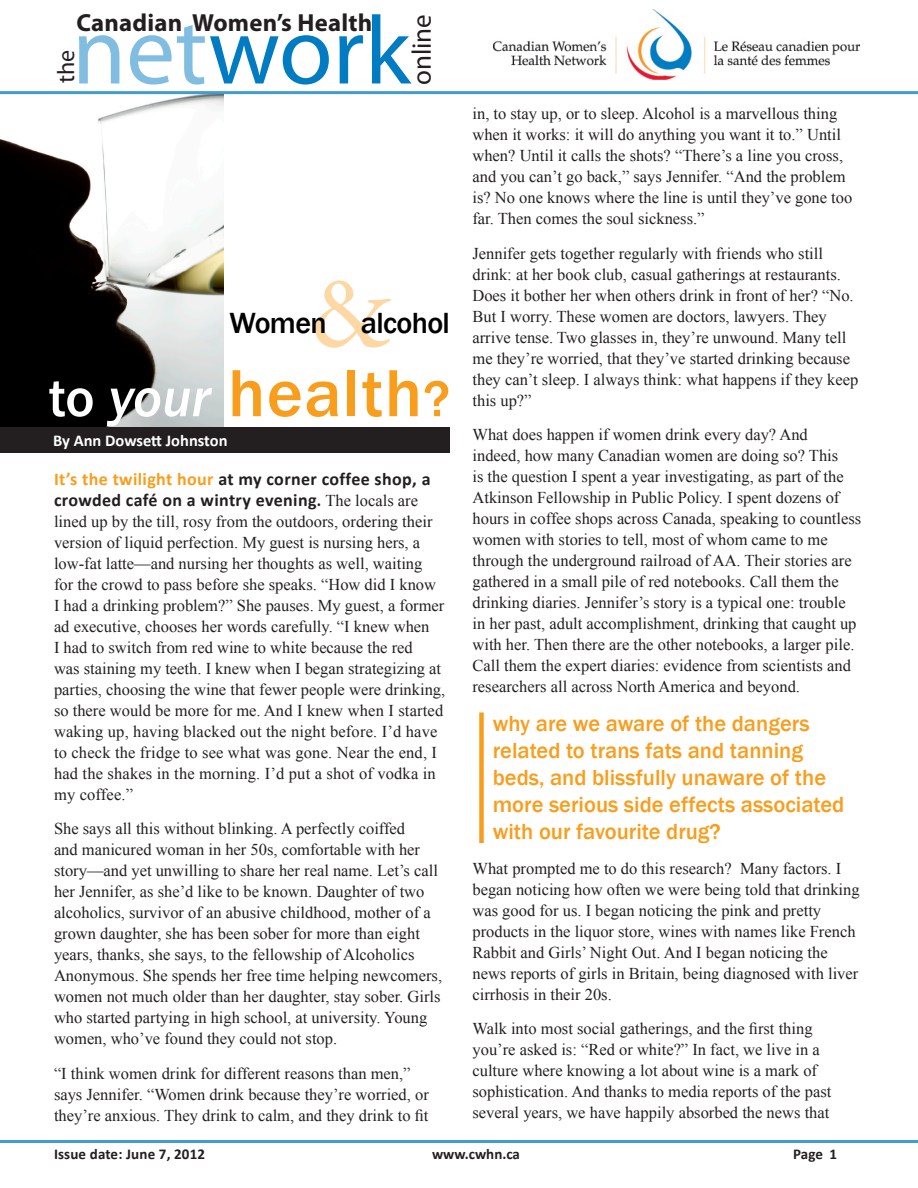
<style>
.page{position:relative;width:918px;height:1188px;background:#fff}
.page>*{position:absolute;margin:0;border:0;box-sizing:border-box;transform-origin:0 0}
.t1{font:106.5px "Garamond Premr Pro";color:#fdd8a4}
.t2{font:97.5px "Myriad Pro";color:#017cc2}
.t3{font:500 69px "Franklin Gothic";letter-spacing:.02em;color:#f99d1c}
.t4{font:500 30px "Franklin Gothic";letter-spacing:-.02em;color:#000}
.t5{font:27px "Myriad Pro";color:#231f20}
.t6{font:700 24.75px "Myriad Pro";letter-spacing:.01em;color:#231f20}
.t7{font:24px "Myriad Pro";color:#231f20}
.BodyParagraph{font:500 22.5px/27px "Franklin Gothic";color:#f99d1c}
.BodyParagraph-2{font:700 18px/21px "Calibri";letter-spacing:.02em;color:#231f20}
.BodyParagraph-3{font:16.5px/21px "Times New Roman";color:#231f20}
.t8{font:700 16.5px "Calibri";color:#fff}
.t9{font:700 15px "Calibri";letter-spacing:.01em;color:#231f20}
.s1{color:#80bde0}
.s2{font-size:55.5px;color:#fff}
.s3{font-style:italic;font-size:55.5px;color:#fff}
.s4{font-size:52.5px}
.s5{color:#f99d1c}
.s6{font-size:16.5px}
.s7{font-family:"Times New Roman";font-weight:400;font-size:16.5px}
</style>
<div class="page">
<hr style="left:0;top:1140px;width:918px;height:3px;background:#409dd1">
<img style="left:0;top:94px;width:223px;height:334px">
<div style="left:0;top:428px;width:450px;height:25px;background:#231f20"></div>
<svg style="left:0;top:79px;width:918px;height:15px"></svg>
<img style="left:493px;top:9px;width:367px;height:70px">
<div style="left:479px;top:712px;width:5px;height:131px;background:#f99d1c"></div>
<p class="t6" style="left:76px;top:7px;width:297px">Canadian Women’s Health</p>
<p class="t2" style="left:72px;top:-9px;width:340px"><span class="s1">net</span>work</p>
<p class="t5" style="left:405px;top:85px;width:73px;rotate:-90deg">online</p>
<p class="t7" style="left:51px;top:83px;width:35px;rotate:-90deg">the</p>
<p class="t1" style="left:311px;top:248px;width:84px">&amp;</p>
<p class="t3" style="left:48px;top:351px;width:403px"><span class="s2">to</span> <span class="s3">your</span> health<span class="s4">?</span></p>
<p class="t4" style="left:230px;top:305px;width:222px">Women alcohol</p>
<p class="t8" style="left:53px;top:430px;width:176px">By Ann Dowsett Johnston</p>
<p class="BodyParagraph-2" style="left:54px;top:467px;width:378px"><span class="s5">It’s the twilight hour</span> at my corner coffee shop, a crowded café on a wintry evening<span class="s6">.</span> <span class="s7">The locals are</span></p>
<p class="BodyParagraph-3" style="left:54px;top:510px;width:393px">lined up by the till, rosy from the outdoors, ordering their version of liquid perfection. My guest is nursing hers, a low-fat latte—and nursing her thoughts as well, waiting for the crowd to pass before she speaks. “How did I know I had a drinking problem?” She pauses. My guest, a former ad executive, chooses her words carefully. “I knew when<br>I had to switch from red wine to white because the red<br>was staining my teeth. I knew when I began strategizing at parties, choosing the wine that fewer people were drinking, so there would be more for me. And I knew when I started waking up, having blacked out the night before. I’d have to check the fridge to see what was gone. Near the end, I had the shakes in the morning. I’d put a shot of vodka in my coffee.”</p>
<p class="BodyParagraph-3" style="left:54px;top:818px;width:390px">She says all this without blinking. A perfectly coiffed<br>and manicured woman in her 50s, comfortable with her story—and yet unwilling to share her real name. Let’s call her Jennifer, as she’d like to be known. Daughter of two alcoholics, survivor of an abusive childhood, mother of a grown daughter, she has been sober for more than eight years, thanks, she says, to the fellowship of Alcoholics Anonymous. She spends her free time helping newcomers, women not much older than her daughter, stay sober. Girls who started partying in high school, at university. Young women, who’ve found they could not stop.</p>
<p class="BodyParagraph-3" style="left:54px;top:1062px;width:376px">“I think women drink for different reasons than men,” says Jennifer. “Women drink because they’re worried, or they’re anxious. They drink to calm, and they drink to fit</p>
<p class="BodyParagraph-3" style="left:472px;top:103px;width:381px">in, to stay up, or to sleep. Alcohol is a marvellous thing when it works: it will do anything you want it to.” Until when? Until it calls the shots? “There’s a line you cross, and you can’t go back,” says Jennifer. “And the problem is? No one knows where the line is until they’ve gone too far. Then comes the soul sickness.”</p>
<p class="BodyParagraph-3" style="left:472px;top:243px;width:387px">Jennifer gets together regularly with friends who still drink: at her book club, casual gatherings at restaurants.<br>Does it bother her when others drink in front of her? “No.<br>But I worry. These women are doctors, lawyers. They arrive tense. Two glasses in, they’re unwound. Many tell me they’re worried, that they’ve started drinking because they can’t sleep. I always think: what happens if they keep this up?”</p>
<p class="BodyParagraph-3" style="left:472px;top:424px;width:390px">What does happen if women drink every day? And<br>indeed, how many Canadian women are doing so? This<br>is the question I spent a year investigating, as part of the Atkinson Fellowship in Public Policy. I spent dozens of hours in coffee shops across Canada, speaking to countless women with stories to tell, most of whom came to me through the underground railroad of AA. Their stories are gathered in a small pile of red notebooks. Call them the drinking diaries. Jennifer’s story is a typical one: trouble in her past, adult accomplishment, drinking that caught up with her. Then there are the other notebooks, a larger pile.<br>Call them the expert diaries: evidence from scientists and researchers all across North America and beyond.</p>
<p class="BodyParagraph" style="left:493px;top:710px;width:353px">why are we aware of the dangers related to trans fats and tanning beds, and blissfully unaware of the more serious side effects associated with our favourite drug?</p>
<p class="BodyParagraph-3" style="left:472px;top:858px;width:389px">What prompted me to do this research? Many factors. I began noticing how often we were being told that drinking was good for us. I began noticing the pink and pretty products in the liquor store, wines with names like French Rabbit and Girls’ Night Out. And I began noticing the news reports of girls in Britain, being diagnosed with liver cirrhosis in their 20s.</p>
<p class="BodyParagraph-3" style="left:472px;top:1018px;width:360px">Walk into most social gatherings, and the first thing you’re asked is: “Red or white?” In fact, we live in a culture where knowing a lot about wine is a mark of sophistication. And thanks to media reports of the past several years, we have happily absorbed the news that</p>
<p class="t9" style="left:54px;top:1144px;width:153px">Issue date: June 7, 2012</p>
<p class="t9" style="left:432px;top:1144px;width:90px">www.cwhn.ca</p>
<p class="t9" style="left:793px;top:1144px;width:45px">Page 1</p>
</div>
